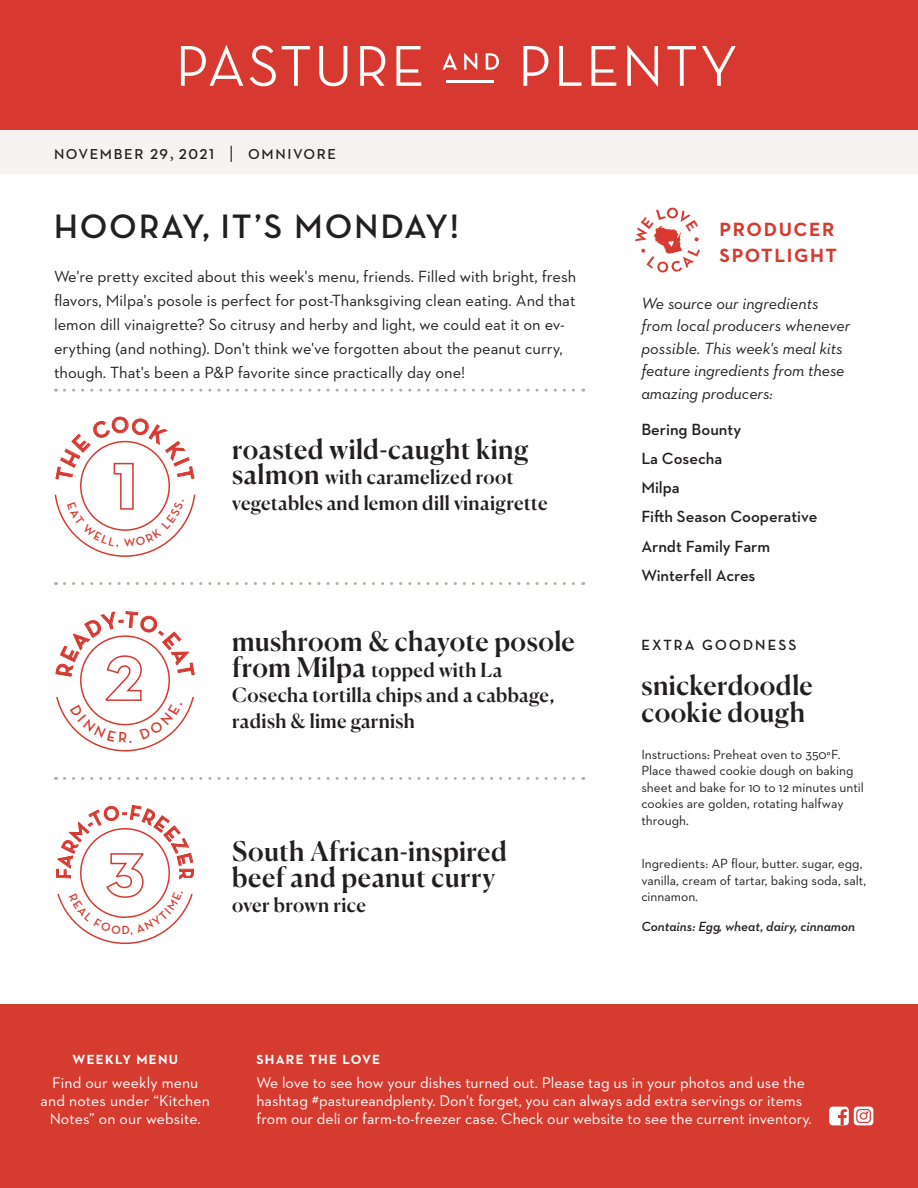
<style>
.page{position:relative;width:918px;height:1188px;background:#fff}
.page>*{position:absolute;margin:0;border:0;box-sizing:border-box;transform-origin:0 0}
.t1{font:700 34.5px "Neutraface Display";letter-spacing:.07em;color:#231f20}
.t2{font:500 27px/25.5px "Canela";letter-spacing:.015em;color:#231f20}
.t3{font:700 20.25px "Neutraface Display";color:#d73830}
.t4{font:500 19.5px/25.5px "Canela";letter-spacing:.015em;color:#231f20}
.t5{font:700 19.5px/25.5px "Neutraface 2 Text";letter-spacing:.08em;color:#d63b30}
.description-centered{font:16.5px/24px "Neutraface 2 Text";color:#231f20}
.t6{font:italic 16.5px/22.5px "Neutraface 2 Text";color:#231f20}
.t7{font:600 16.5px "Neutraface 2 Text";color:#231f20}
.t8{font:15.75px/18px "Neutraface 2 Text";color:#fff}
.t9{font:700 15px "Neutraface Display";letter-spacing:.145em;color:#231f20}
.t10{font:600 14.7px "Neutraface 2 Text";letter-spacing:.11em;color:#231f20}
.t11{font:13.5px/16.5px "Neutraface 2 Text";color:#231f20}
.t12{font:italic 600 13.5px "Neutraface 2 Text";color:#231f20}
.t13{font:700 13.5px "Neutraface 2 Text";letter-spacing:.09em;color:#fff}
.s1{font-family:"Minion Pro";font-weight:400;font-size:18px}
.s2{font-size:27px}
</style>
<div class="page">
<div style="left:0;top:129px;width:918px;height:45px;background:#f7f3f2"></div>
<div style="left:0;top:1004px;width:918px;height:184px;background:#d63b30"></div>
<div style="left:0;top:0;width:918px;height:130px;background:#d73830"></div>
<hr style="left:446px;top:80px;width:48px;height:2px;background:#fff">
<svg style="left:181px;top:45px;width:62px;height:41px"></svg>
<svg style="left:250px;top:46px;width:26px;height:40px"></svg>
<svg style="left:282px;top:46px;width:28px;height:40px"></svg>
<svg style="left:319px;top:46px;width:28px;height:40px"></svg>
<svg style="left:360px;top:46px;width:25px;height:40px"></svg>
<svg style="left:396px;top:46px;width:25px;height:40px"></svg>
<svg style="left:442px;top:53px;width:15px;height:17px"></svg>
<svg style="left:464px;top:53px;width:13px;height:17px"></svg>
<svg style="left:486px;top:53px;width:13px;height:17px"></svg>
<svg style="left:523px;top:46px;width:25px;height:40px"></svg>
<svg style="left:559px;top:46px;width:22px;height:40px"></svg>
<svg style="left:592px;top:46px;width:24px;height:40px"></svg>
<svg style="left:627px;top:45px;width:31px;height:42px"></svg>
<svg style="left:668px;top:46px;width:28px;height:40px"></svg>
<svg style="left:702px;top:46px;width:34px;height:40px"></svg>
<svg style="left:64px;top:389px;width:520px;height:3px"></svg>
<svg style="left:64px;top:582px;width:520px;height:3px"></svg>
<svg style="left:64px;top:777px;width:520px;height:3px"></svg>
<svg style="left:635px;top:207px;width:65px;height:66px"></svg>
<div style="left:829px;top:1107px;width:20px;height:18px;background:#fff;border-radius:4px"></div>
<svg style="left:838px;top:1109px;width:9px;height:16px"></svg>
<div style="left:854px;top:1107px;width:19px;height:18px;background:#fff;border-radius:4px"></div>
<svg style="left:857px;top:1110px;width:13px;height:12px"></svg>
<div style="left:856px;top:1109px;width:15px;height:14px;border:1px solid #d73830;border-radius:3px"></div>
<div style="left:860px;top:1113px;width:7px;height:6px;background:#fff;border-radius:50%"></div>
<div style="left:860px;top:1112px;width:7px;height:8px;border:1px solid #d73830;border-radius:50%"></div>
<svg style="left:231px;top:146px;width:1px;height:16px"></svg>
<svg style="left:55px;top:416px;width:140px;height:141px"></svg>
<svg style="left:55px;top:611px;width:140px;height:140px"></svg>
<svg style="left:56px;top:805px;width:138px;height:139px"></svg>
<p class="t10" style="left:54px;top:145px;width:162px">NOVEMBER 29<span class="s1">,</span> 2021</p>
<p class="t10" style="left:248px;top:145px;width:89px">OMNIVORE</p>
<p class="t1" style="left:54px;top:207px;width:406px">HOORAY, IT’S MONDAY!</p>
<p class="description-centered" style="left:54px;top:264px;width:524px">We're pretty excited about this week's menu, friends. Filled with bright, fresh flavors, Milpa's posole is perfect for post-Thanksgiving clean eating. And that lemon dill vinaigrette? So citrusy and herby and light, we could eat it on ev&shy;erything (and nothing). Don't think we've forgotten about the peanut curry, though. That's been a P&amp;P favorite since practically day one!</p>
<p class="t2" style="left:232px;top:434px;width:298px">roasted wild-caught king</p>
<p class="t4" style="left:232px;top:463px;width:317px"><span class="s2">salmon</span> with caramelized root vegetables and lemon dill vinaigrette</p>
<p class="t3" style="left:122px;top:801px;width:7px">-</p>
<p class="t2" style="left:232px;top:627px;width:344px">mushroom &amp; chayote posole</p>
<p class="t4" style="left:232px;top:656px;width:324px"><span class="s2">from Milpa</span> topped with La<br>Cosecha tortilla chips and a cabbage, radish &amp; lime garnish</p>
<p class="t3" style="left:198px;top:868px;width:40px;rotate:90deg">RRR</p>
<p class="t2" style="left:232px;top:837px;width:276px">South African-inspired beef and peanut curry</p>
<p class="t4" style="left:232px;top:891px;width:135px">over brown rice</p>
<p class="t5" style="left:720px;top:216px;width:119px">PRODUCER<br>SPOTLIGHT</p>
<p class="t6" style="left:641px;top:292px;width:211px">We source our ingredients from local producers whenever possible. This week's meal kits feature ingredients from these amazing producers:</p>
<p class="t7" style="left:641px;top:419px;width:101px">Bering Bounty</p>
<p class="t7" style="left:641px;top:448px;width:83px">La Cosecha</p>
<p class="t7" style="left:641px;top:477px;width:40px">Milpa</p>
<p class="t7" style="left:641px;top:506px;width:178px">Fifth Season Cooperative</p>
<p class="t7" style="left:641px;top:536px;width:130px">Arndt Family Farm</p>
<p class="t7" style="left:641px;top:565px;width:116px">Winterfell Acres</p>
<p class="t9" style="left:641px;top:636px;width:157px">EXTRA GOODNESS</p>
<p class="t2" style="left:641px;top:669px;width:173px;line-height:27px">snickerdoodle cookie dough</p>
<p class="t11" style="left:641px;top:746px;width:224px">Instructions: Preheat oven to 350°F.<br>Place thawed cookie dough on baking sheet and bake for 10 to 12 minutes until cookies are golden, rotating halfway through.</p>
<p class="t11" style="left:641px;top:855px;width:226px">Ingredients: AP flour, butter. sugar, egg, vanilla, cream of tartar, baking soda, salt, cinnamon.</p>
<p class="t12" style="left:641px;top:918px;width:215px">Contains: Egg, wheat, dairy, cinnamon</p>
<p class="t13" style="left:73px;top:1050px;width:107px">WEEKLY MENU</p>
<p class="t8" style="left:41px;top:1074px;width:171px;text-align:center">Find our weekly menu and notes under “Kitchen<br>Notes” on our website.</p>
<p class="t13" style="left:256px;top:1050px;width:125px">SHARE THE LOVE</p>
<p class="t8" style="left:256px;top:1074px;width:557px">We love to see how your dishes turned out. Please tag us in your photos and use the hashtag #pastureandplenty. Don't forget, you can always add extra servings or items from our deli or farm-to-freezer case. Check our website to see the current inventory.</p>
</div>
